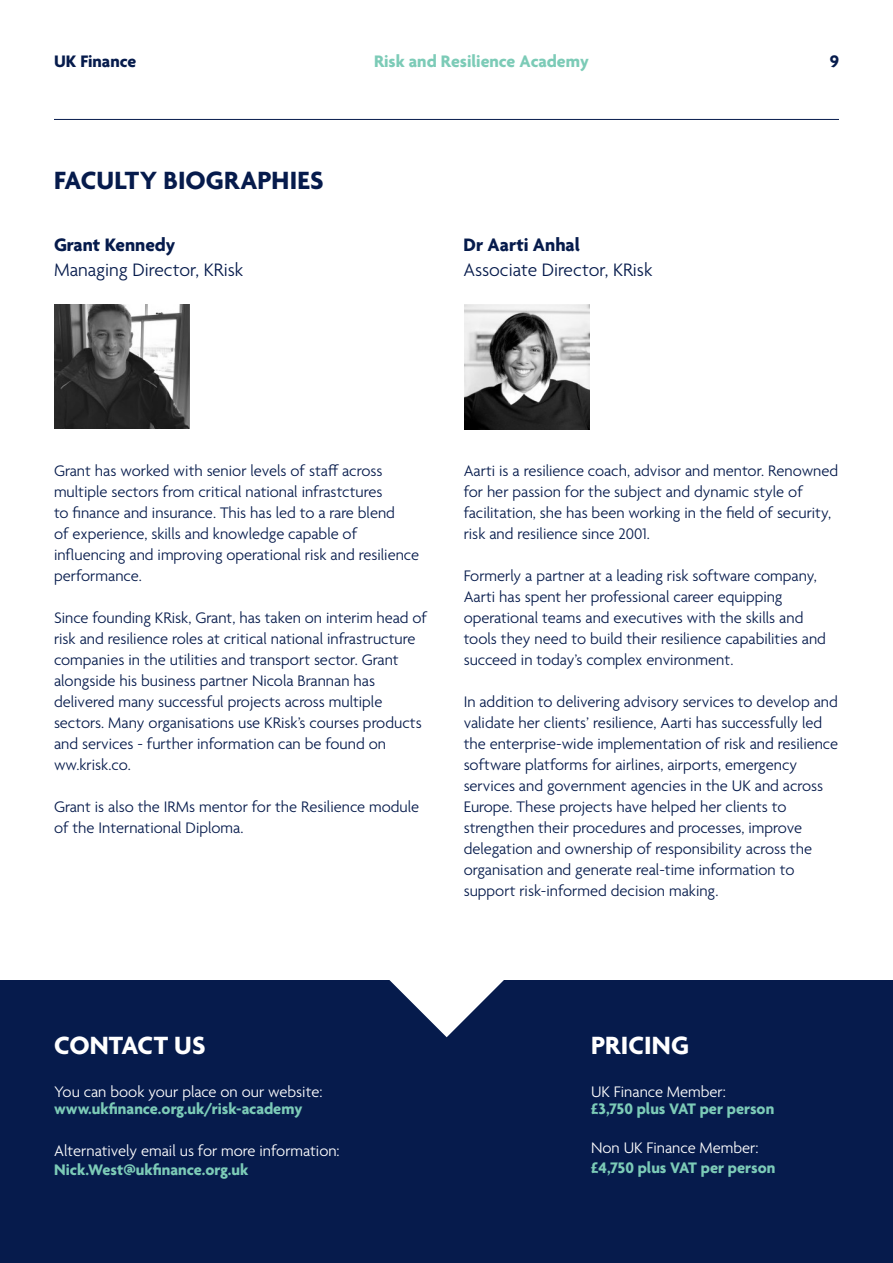
<style>
.page{position:relative;width:893px;height:1263px;background:#fff}
.page>*{position:absolute;margin:0;border:0;box-sizing:border-box;transform-origin:0 0}
.Sub_header_2_Blue{font:700 27px "Agenda";color:#061b4c}
.Sub_header_2_White{font:700 27px "Agenda";letter-spacing:.005em;color:#fff}
.Body_copy_11pt_LIGHT{font:300 19.5px/25.5px "Agenda";color:#061b4c}
.Body_copy_11pt_LIGHT-2{font:700 19.5px "Agenda";color:#061b4c}
.t1{font:700 18px "Agenda";color:#7ccbb7}
.t2{font:700 18px "Agenda";color:#061b4c}
.Body_copy_11pt_LIGHT-3{font:300 16.5px/21px "Agenda";color:#061b4c}
.Body_copy_11pt_LIGHT-4{font:300 16.5px "Agenda";color:#fff}
.Body_copy_9pt_BOLD_G{font:700 16.5px "Agenda";color:#7ccbb7}
.Body_copy_11pt_LIGHT-5{font:700 16.5px/19.8px "Agenda";color:#7ccbb7}
.s1{font-weight:700}
.s2{font-weight:300;color:#fff}
</style>
<div class="page">
<hr style="left:54px;top:119px;width:785px;height:1px;background:#061b4c">
<div style="left:0;top:980px;width:893px;height:283px;background:#061b4c"></div>
<svg style="left:389px;top:980px;width:115px;height:57px"></svg>
<img style="left:464px;top:305px;width:125px;height:124px">
<img style="left:54px;top:305px;width:135px;height:123px">
<p class="t2" style="left:54px;top:51px;width:84px">UK Finance</p>
<p class="t1" style="left:374px;top:51px;width:216px">Risk and Resilience Academy</p>
<p class="t2" style="left:830px;top:51px;width:11px">9</p>
<p class="Sub_header_2_Blue" style="left:54px;top:166px;width:271px">FACULTY BIOGRAPHIES</p>
<p class="Body_copy_11pt_LIGHT-2" style="left:54px;top:234px;width:123px">Grant Kennedy</p>
<p class="Body_copy_11pt_LIGHT" style="left:54px;top:258px;width:191px">Managing Director, KRisk</p>
<p class="Body_copy_11pt_LIGHT" style="left:463px;top:233px;width:190px"><span class="s1">Dr Aarti Anhal<br></span>Associate Director, KRisk</p>
<p class="Body_copy_11pt_LIGHT-3" style="left:54px;top:461px;width:367px">Grant has worked with senior levels of staff across multiple sectors from critical national infrastctures<br>to finance and insurance. This has led to a rare blend<br>of experience, skills and knowledge capable of influencing and improving operational risk and resilience performance.</p>
<p class="Body_copy_11pt_LIGHT-3" style="left:54px;top:608px;width:375px">Since founding KRisk, Grant, has taken on interim head of risk and resilience roles at critical national infrastructure companies in the utilities and transport sector. Grant alongside his business partner Nicola Brannan has delivered many successful projects across multiple sectors. Many organisations use KRisk’s courses products and services - further information can be found on ww.krisk.co.</p>
<p class="Body_copy_11pt_LIGHT-3" style="left:54px;top:797px;width:367px">Grant is also the IRMs mentor for the Resilience module of the International Diploma.</p>
<p class="Body_copy_11pt_LIGHT-3" style="left:464px;top:461px;width:376px">Aarti is a resilience coach, advisor and mentor. Renowned for her passion for the subject and dynamic style of facilitation, she has been working in the field of security, risk and resilience since 2001.</p>
<p class="Body_copy_11pt_LIGHT-3" style="left:464px;top:566px;width:364px">Formerly a partner at a leading risk software company, Aarti has spent her professional career equipping operational teams and executives with the skills and tools they need to build their resilience capabilities and succeed in today’s complex environment.</p>
<p class="Body_copy_11pt_LIGHT-3" style="left:464px;top:692px;width:376px">In addition to delivering advisory services to develop and validate her clients’ resilience, Aarti has successfully led the enterprise-wide implementation of risk and resilience software platforms for airlines, airports, emergency services and government agencies in the UK and across Europe. These projects have helped her clients to strengthen their procedures and processes, improve delegation and ownership of responsibility across the organisation and generate real-time information to support risk-informed decision making.</p>
<p class="Sub_header_2_White" style="left:54px;top:1030px;width:153px">CONTACT US</p>
<p class="Sub_header_2_White" style="left:591px;top:1030px;width:100px">PRICING</p>
<p class="Body_copy_11pt_LIGHT-4" style="left:54px;top:1083px;width:270px">You can book your place on our website:</p>
<p class="Body_copy_9pt_BOLD_G" style="left:54px;top:1099px;width:250px">www.ukfinance.org.uk/risk-academy</p>
<p class="Body_copy_11pt_LIGHT-4" style="left:54px;top:1141px;width:287px">Alternatively email us for more information:</p>
<p class="Body_copy_9pt_BOLD_G" style="left:54px;top:1161px;width:196px">Nick.West@ukfinance.org.uk</p>
<p class="Body_copy_11pt_LIGHT-4" style="left:591px;top:1083px;width:136px">UK Finance Member:</p>
<p class="Body_copy_9pt_BOLD_G" style="left:591px;top:1099px;width:185px">£3,750 plus VAT per person</p>
<p class="Body_copy_11pt_LIGHT-5" style="left:591px;top:1139px;width:186px"><span class="s2">Non UK Finance Member: </span>£4,750 plus VAT per person</p>
</div>
